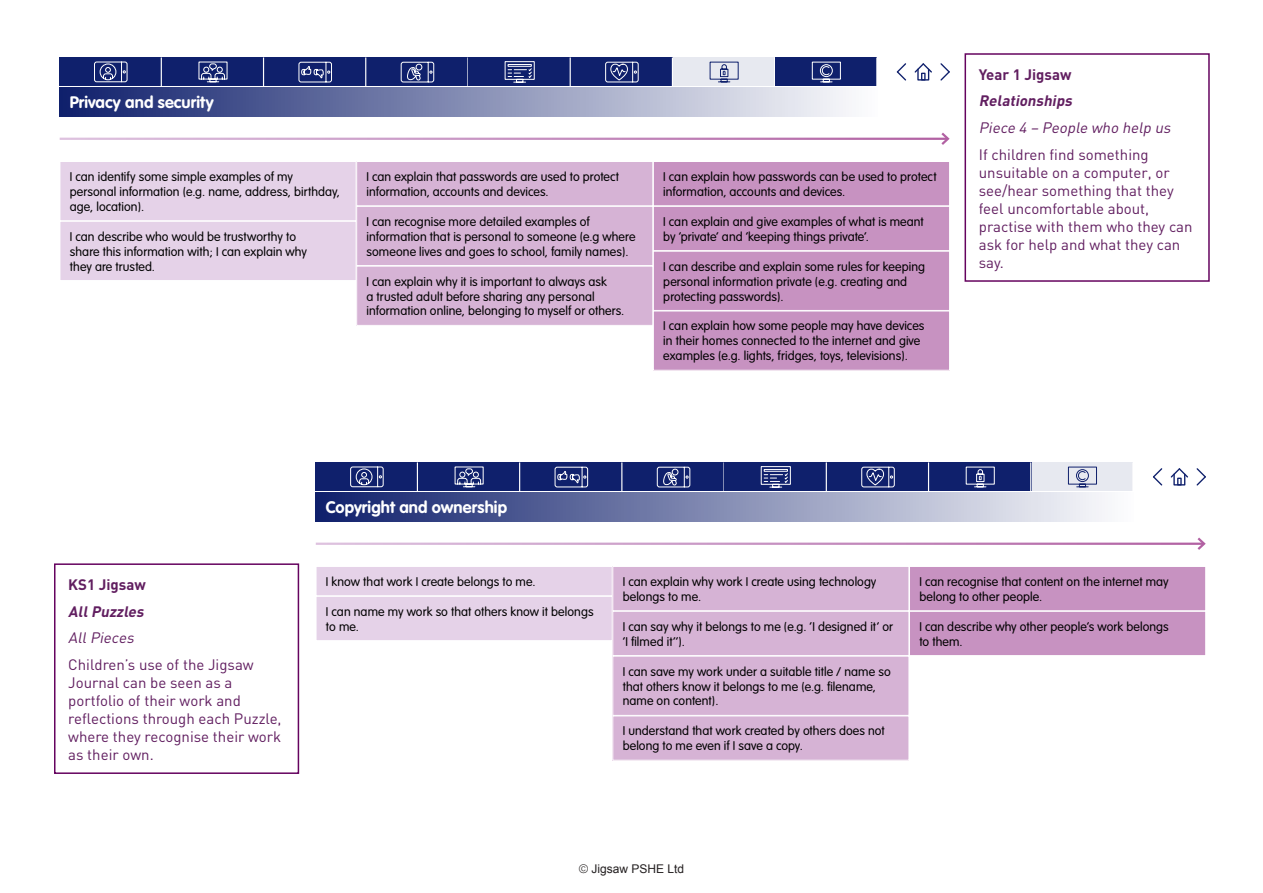
<style>
.page{position:relative;width:1263px;height:893px;background:#fff}
.page>*{position:absolute;margin:0;border:0;box-sizing:border-box;transform-origin:0 0}
.t1{font:700 16.5px "VAG Rounded";letter-spacing:.005em;color:#fff}
.t2{font:15px/18px "DIN";color:#611e60}
.t3{font:italic 15px "DIN";color:#611e60}
.t4{font:italic 700 15px "DIN";color:#611e60}
.t5{font:700 15px "DIN";color:#611e60}
.t6{font:300 12.45px/15px "VAG Rounded";letter-spacing:.005em;color:#000}
.t7{font:12px "Arial";color:#231f20}
.s1{font-weight:300}
</style>
<div class="page">
<div style="left:60px;top:161px;width:296px;height:60px;background:#e5d2e8"></div>
<div style="left:60px;top:161px;width:296px;height:60px;border:1px solid #fff"></div>
<div style="left:60px;top:221px;width:296px;height:60px;background:#e5d2e8"></div>
<div style="left:60px;top:221px;width:296px;height:60px;border:1px solid #fff"></div>
<div style="left:357px;top:206px;width:296px;height:60px;background:#d6b3d5"></div>
<div style="left:356px;top:206px;width:297px;height:60px;border:1px solid #fff"></div>
<div style="left:357px;top:266px;width:296px;height:59px;background:#d6b3d5"></div>
<div style="left:356px;top:266px;width:297px;height:60px;border:1px solid #fff"></div>
<div style="left:653px;top:206px;width:296px;height:45px;background:#c792c1"></div>
<div style="left:653px;top:206px;width:297px;height:45px;border:1px solid #fff"></div>
<div style="left:653px;top:311px;width:296px;height:59px;background:#c792c1"></div>
<div style="left:653px;top:311px;width:297px;height:60px;border:1px solid #fff"></div>
<div style="left:357px;top:161px;width:296px;height:45px;background:#d6b3d5"></div>
<div style="left:356px;top:161px;width:297px;height:45px;border:1px solid #fff"></div>
<div style="left:653px;top:161px;width:296px;height:45px;background:#c792c1"></div>
<div style="left:653px;top:161px;width:297px;height:45px;border:1px solid #fff"></div>
<div style="left:653px;top:251px;width:296px;height:59px;background:#c792c1"></div>
<div style="left:653px;top:251px;width:297px;height:60px;border:1px solid #fff"></div>
<div style="left:60px;top:87px;width:817px;height:29px;background:linear-gradient(to right,#0f1f6b,#fdfdfe)"></div>
<svg style="left:939px;top:132px;width:11px;height:13px"></svg>
<div style="left:673px;top:57px;width:102px;height:29px;background:#e7e9f0"></div>
<svg style="left:774px;top:57px;width:1px;height:29px"></svg>
<svg style="left:709px;top:61px;width:30px;height:22px"></svg>
<svg style="left:897px;top:63px;width:9px;height:18px"></svg>
<svg style="left:940px;top:63px;width:10px;height:18px"></svg>
<div style="left:775px;top:57px;width:102px;height:29px;background:#0f206c"></div>
<svg style="left:876px;top:57px;width:1px;height:29px"></svg>
<svg style="left:811px;top:61px;width:30px;height:22px"></svg>
<div style="left:571px;top:57px;width:102px;height:29px;background:#0f206c"></div>
<svg style="left:672px;top:57px;width:1px;height:29px"></svg>
<svg style="left:605px;top:61px;width:34px;height:22px"></svg>
<div style="left:366px;top:57px;width:103px;height:29px;background:#0f206c"></div>
<hr style="left:467px;top:57px;width:2px;height:29px;background:#fff">
<svg style="left:400px;top:61px;width:35px;height:22px"></svg>
<div style="left:264px;top:57px;width:102px;height:29px;background:#0f206c"></div>
<svg style="left:365px;top:57px;width:1px;height:29px"></svg>
<svg style="left:298px;top:61px;width:34px;height:22px"></svg>
<div style="left:162px;top:57px;width:102px;height:29px;background:#0f206c"></div>
<svg style="left:263px;top:57px;width:1px;height:29px"></svg>
<svg style="left:198px;top:61px;width:30px;height:22px"></svg>
<div style="left:60px;top:57px;width:102px;height:29px;background:#0f206c"></div>
<svg style="left:161px;top:57px;width:1px;height:29px"></svg>
<svg style="left:94px;top:61px;width:34px;height:22px"></svg>
<div style="left:469px;top:57px;width:102px;height:29px;background:#0f206c"></div>
<svg style="left:570px;top:57px;width:1px;height:29px"></svg>
<svg style="left:504px;top:61px;width:31px;height:22px"></svg>
<svg style="left:914px;top:63px;width:18px;height:18px"></svg>
<div style="left:964px;top:53px;width:246px;height:229px;border:2px solid #65035f"></div>
<div style="left:54px;top:563px;width:245px;height:211px;border:2px solid #65035f"></div>
<div style="left:316px;top:566px;width:296px;height:30px;background:#e5d2e8"></div>
<div style="left:316px;top:566px;width:296px;height:30px;border:1px solid #fff"></div>
<div style="left:316px;top:596px;width:296px;height:45px;background:#e5d2e8"></div>
<div style="left:316px;top:596px;width:296px;height:45px;border:1px solid #fff"></div>
<div style="left:909px;top:611px;width:297px;height:45px;background:#c792c1"></div>
<div style="left:909px;top:611px;width:297px;height:45px;border:1px solid #fff"></div>
<div style="left:613px;top:566px;width:296px;height:45px;background:#d6b3d5"></div>
<div style="left:612px;top:566px;width:297px;height:45px;border:1px solid #fff"></div>
<div style="left:613px;top:611px;width:296px;height:45px;background:#d6b3d5"></div>
<div style="left:612px;top:611px;width:297px;height:45px;border:1px solid #fff"></div>
<div style="left:613px;top:656px;width:296px;height:59px;background:#d6b3d5"></div>
<div style="left:612px;top:656px;width:297px;height:60px;border:1px solid #fff"></div>
<div style="left:613px;top:716px;width:296px;height:44px;background:#d6b3d5"></div>
<div style="left:612px;top:716px;width:297px;height:44px;border:1px solid #fff"></div>
<div style="left:909px;top:566px;width:297px;height:45px;background:#c792c1"></div>
<div style="left:909px;top:566px;width:297px;height:45px;border:1px solid #fff"></div>
<div style="left:316px;top:492px;width:817px;height:29px;background:linear-gradient(to right,#0f1f6b,#fdfdfe)"></div>
<svg style="left:1195px;top:537px;width:11px;height:13px"></svg>
<div style="left:1031px;top:462px;width:102px;height:29px;background:#e7e9f0"></div>
<svg style="left:1132px;top:463px;width:1px;height:28px"></svg>
<svg style="left:1067px;top:466px;width:30px;height:22px"></svg>
<svg style="left:1153px;top:468px;width:9px;height:18px"></svg>
<svg style="left:1196px;top:468px;width:10px;height:18px"></svg>
<div style="left:929px;top:462px;width:102px;height:29px;background:#0f206c"></div>
<svg style="left:1030px;top:462px;width:1px;height:29px"></svg>
<svg style="left:965px;top:466px;width:30px;height:22px"></svg>
<div style="left:827px;top:462px;width:102px;height:29px;background:#0f206c"></div>
<svg style="left:928px;top:462px;width:1px;height:29px"></svg>
<svg style="left:861px;top:466px;width:34px;height:22px"></svg>
<div style="left:622px;top:462px;width:103px;height:29px;background:#0f206c"></div>
<hr style="left:723px;top:462px;width:2px;height:29px;background:#fff">
<svg style="left:656px;top:466px;width:35px;height:22px"></svg>
<div style="left:520px;top:462px;width:102px;height:29px;background:#0f206c"></div>
<svg style="left:621px;top:462px;width:1px;height:29px"></svg>
<svg style="left:554px;top:466px;width:35px;height:22px"></svg>
<div style="left:418px;top:462px;width:102px;height:29px;background:#0f206c"></div>
<svg style="left:519px;top:462px;width:1px;height:29px"></svg>
<svg style="left:454px;top:466px;width:30px;height:22px"></svg>
<div style="left:316px;top:462px;width:102px;height:29px;background:#0f206c"></div>
<svg style="left:417px;top:462px;width:1px;height:29px"></svg>
<svg style="left:350px;top:466px;width:34px;height:22px"></svg>
<div style="left:725px;top:462px;width:102px;height:29px;background:#0f206c"></div>
<svg style="left:826px;top:462px;width:1px;height:29px"></svg>
<svg style="left:760px;top:466px;width:31px;height:22px"></svg>
<svg style="left:1171px;top:468px;width:17px;height:17px"></svg>
<p class="t1" style="left:70px;top:93px;width:145px">Privacy and security</p>
<p class="t6" style="left:70px;top:169px;width:272px">I can identify some simple examples of my personal information (e.g. name, address, birthday, age, location).</p>
<p class="t6" style="left:70px;top:229px;width:239px">I can describe who would be trustworthy to share this information with; I can explain why they are trusted.</p>
<p class="t6" style="left:367px;top:169px;width:254px">I can explain that passwords are used to protect information, accounts and devices.</p>
<p class="t6" style="left:663px;top:169px;width:275px">I can explain how passwords can be used to protect information, accounts and devices.</p>
<p class="t6" style="left:367px;top:214px;width:270px">I can recognise more detailed examples of information that is personal to someone (e.g where someone lives and goes to school, family names).</p>
<p class="t6" style="left:367px;top:274px;width:259px">I can explain why it is important to always ask<br>a trusted adult before sharing any personal information online, belonging to myself or others.</p>
<p class="t6" style="left:663px;top:214px;width:262px">I can explain and give examples of what is meant by ‘private’ and ‘keeping things private’.</p>
<p class="t6" style="left:663px;top:259px;width:263px">I can describe and explain some rules for keeping personal information private (e.g. creating and protecting passwords).</p>
<p class="t6" style="left:663px;top:319px;width:263px">I can explain how some people may have devices in their homes connected to the internet and give examples (e.g. lights, fridges, toys, televisions).</p>
<p class="t5" style="left:979px;top:65px;width:94px">Year 1 Jigsaw</p>
<p class="t4" style="left:979px;top:91px;width:98px">Relationships</p>
<p class="t3" style="left:979px;top:118px;width:197px">Piece 4 – People who help us</p>
<p class="t2" style="left:979px;top:145px;width:215px">If children find something unsuitable on a computer, or see/hear something that they feel uncomfortable about, practise with them who they can ask for help and what they can say.</p>
<p class="t1" style="left:326px;top:498px;width:183px">Copyright and ownership</p>
<p class="t5" style="left:68px;top:575px;width:79px">KS1 Jigsaw</p>
<p class="t4" style="left:68px;top:601px;width:80px">AllPuzzles</p>
<p class="t3" style="left:68px;top:628px;width:70px">AllPieces</p>
<p class="t2" style="left:68px;top:655px;width:215px">Children’s use of the Jigsaw<br>Journal can be seen as a portfolio of their work and reflections through each Puzzle, where they recognise their work as their own.</p>
<p class="t6" style="left:326px;top:574px;width:211px">I know that work I create belongs to me.</p>
<p class="t6" style="left:326px;top:604px;width:269px">I can name my work so that others know it belongs to me.</p>
<p class="t6" style="left:623px;top:574px;width:255px">I can explain why work I create using technology belongs to me.</p>
<p class="t6" style="left:623px;top:619px;width:272px">I can say why it belongs to me (e.g. ‘I designed it’ or ‘I filmed it’’).</p>
<p class="t6" style="left:623px;top:664px;width:269px">I can save my work under a suitable title / name so that others know it belongs to me (e.g. filename, name on content).</p>
<p class="t6" style="left:623px;top:724px;width:264px">I understand that work created by others does not belong to me even if I save a copy.</p>
<p class="t6" style="left:919px;top:574px;width:251px">I can recognise that content on the internet may belong to other people.</p>
<p class="t6" style="left:919px;top:619px;width:251px">I can describe why other people’s work belongs to them.</p>
<p class="t7" style="left:579px;top:861px;width:107px"><span class="s1">©</span> Jigsaw PSHE Ltd</p>
</div>
